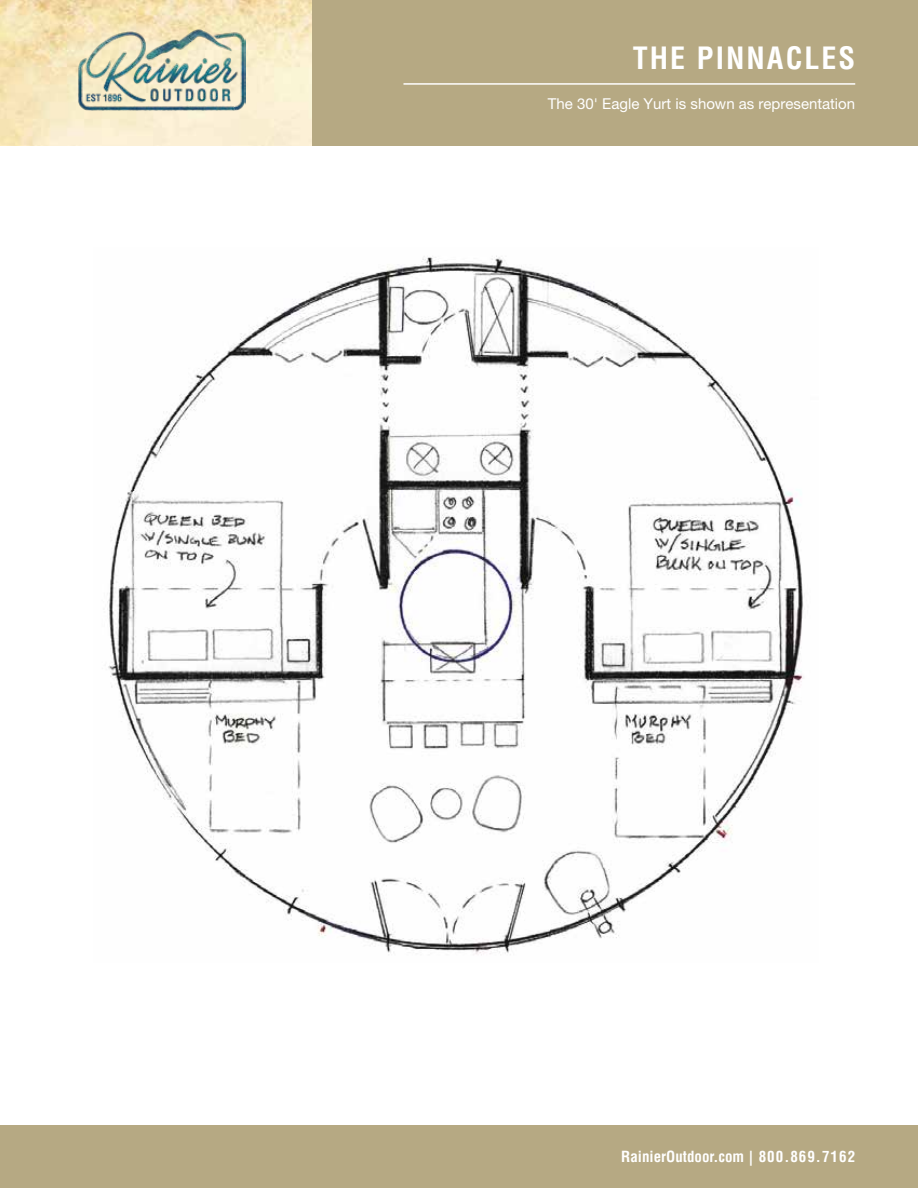
<style>
.page{position:relative;width:918px;height:1188px;background:#fff}
.page>*{position:absolute;margin:0;border:0;box-sizing:border-box;transform-origin:0 0}
.t1{font:700 condensed 30px "Helvetica";letter-spacing:.07em;color:#fff}
.t2{font:15px "Helvetica Neue";color:#fff}
.t3{font:700 condensed 15px "Helvetica";color:#fff}
</style>
<div class="page">
<img style="left:107px;top:255px;width:696px;height:700px">
<img style="left:0;top:0;width:312px;height:145px">
<div style="left:312px;top:0;width:606px;height:145px;background:#b6a983"></div>
<div style="left:0;top:1125px;width:918px;height:63px;background:#b6a983"></div>
<img style="left:77px;top:28px;width:169px;height:84px">
<hr style="left:403px;top:83px;width:452px;height:2px;background:#fff">
<h1 class="t1" style="left:633px;top:40px;width:224px">THE PINNACLES</h1>
<p class="t2" style="left:548px;top:95px;width:309px">The 30' Eagle Yurt is shown as representation</p>
<p class="t3" style="left:621px;top:1147px;width:235px">RainierOutdoor.com | 800.869.7162</p>
</div>
